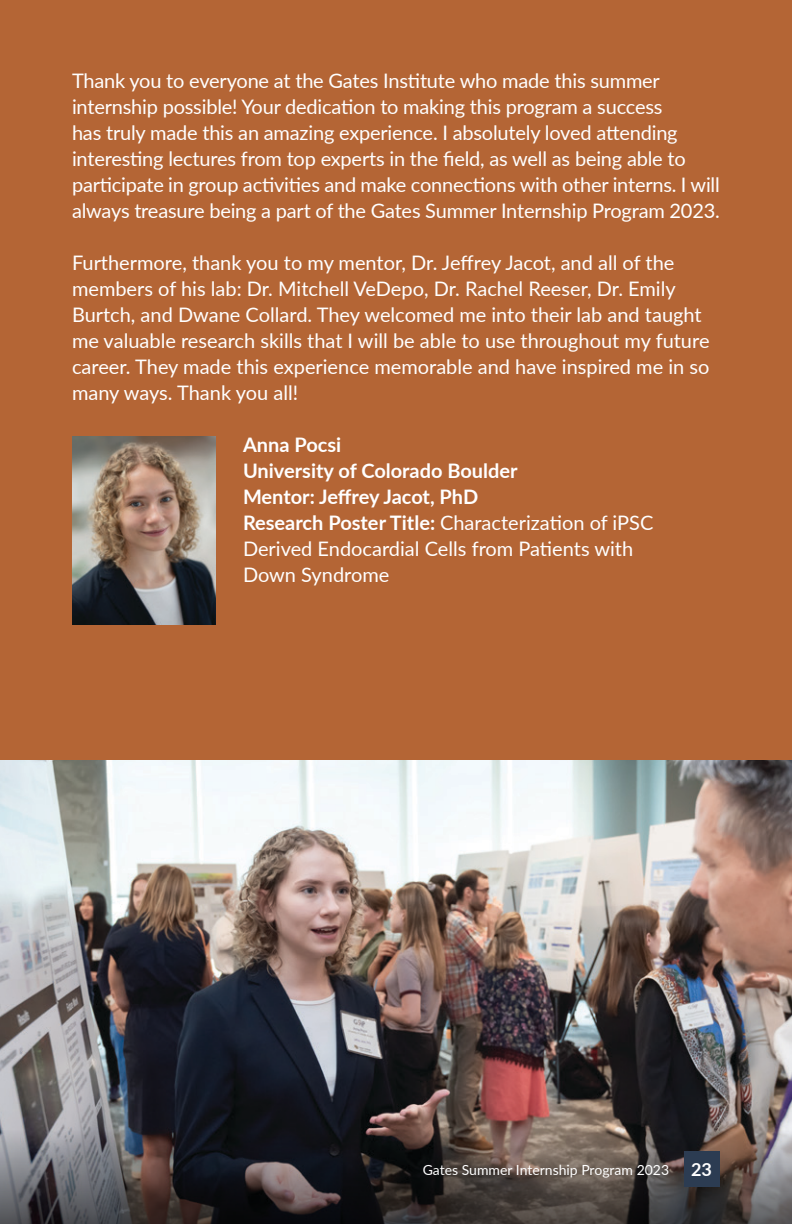
<style>
.page{position:relative;width:792px;height:1224px;background:#b46535}
.page>*{position:absolute;margin:0;border:0;box-sizing:border-box;transform-origin:0 0}
.t1{font:20px/26px "Lato";letter-spacing:-.01em;color:#fff}
.t2{font:700 20px "Lato";color:#fff}
.t3{font:700 18px "Lato";color:#fff}
.t4{font:14px "Lato";color:#fff}
.s1{font-weight:700}
</style>
<div class="page">
<img style="left:72px;top:436px;width:144px;height:189px">
<img style="left:0;top:760px;width:792px;height:219px">
<img style="left:0;top:979px;width:792px;height:245px">
<div style="left:684px;top:1151px;width:36px;height:36px;background:#2c3c52"></div>
<p class="t1" style="left:72px;top:67px;width:649px">Thank you to everyone at the Gates Institute who made this summer internship possible! Your dedication to making this program a success<br>has truly made this an amazing experience. I absolutely loved attending interesting lectures from top experts in the field, as well as being able to participate in group activities and make connections with other interns. I will always treasure being a part of the Gates Summer Internship Program 2023.</p>
<p class="t1" style="left:72px;top:249px;width:639px">Furthermore, thank you to my mentor, Dr. Jeffrey Jacot, and all of the members of his lab: Dr. Mitchell VeDepo, Dr. Rachel Reeser, Dr. Emily Burtch, and Dwane Collard. They welcomed me into their lab and taught me valuable research skills that I will be able to use throughout my future career. They made this experience memorable and have inspired me in so many ways. Thank you all!</p>
<p class="t2" style="left:243px;top:430px;width:100px">Anna Pocsi</p>
<p class="t2" style="left:243px;top:456px;width:276px">University of Colorado Boulder</p>
<p class="t2" style="left:243px;top:482px;width:237px">Mentor: Jeffrey Jacot, PhD</p>
<p class="t1" style="left:243px;top:509px;width:412px"><span class="s1">Research Poster Title:</span> Characterization of iPSC<br>Derived Endocardial Cells from Patients with</p>
<p class="t1" style="left:243px;top:561px;width:148px">Down Syndrome</p>
<p class="t4" style="left:423px;top:1160px;width:248px">Gates Summer Internship Program 2023</p>
<p class="t3" style="left:691px;top:1156px;width:22px">23</p>
</div>
